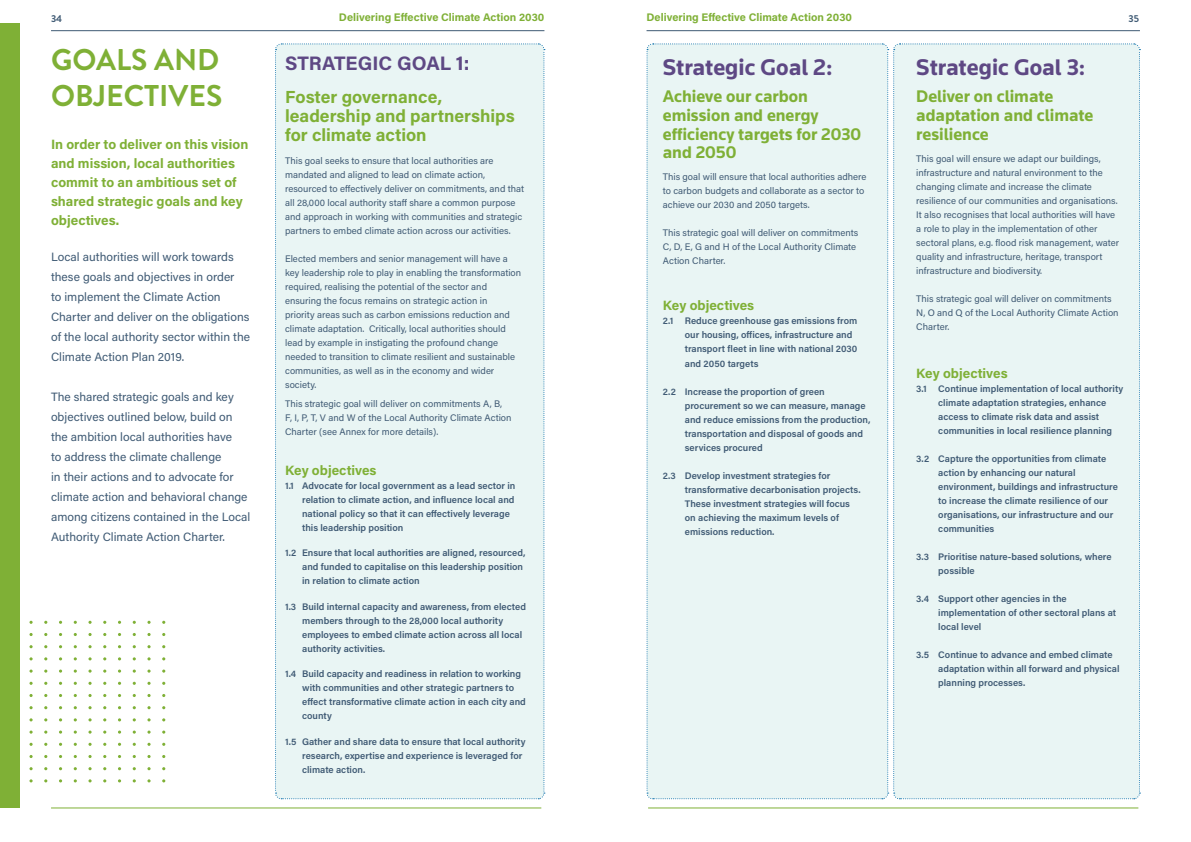
<style>
.page{position:relative;width:1191px;height:842px;background:#fff}
.page>*{position:absolute;margin:0;border:0;box-sizing:border-box;transform-origin:0 0}
.t1{font:700 30px/36px "Brandon Grotesque";color:#7fb036}
.t2{font:700 23.5px "Knowledge";color:#5e4884}
.t3{font:700 19.5px "Acumin Pro";color:#5e4884}
.t4{font:700 17.5px/18.9px "Knowledge";color:#7fb036}
.t5{font:700 17.5px/19px "Acumin Pro";color:#7fb036}
.t6{font:700 13.5px/19px "Acumin Pro";color:#7fb036}
.t7{font:12px/20px "Acumin Pro";color:#3f5a74}
.t8{font:700 11px "Acumin Pro";color:#7fb036}
.t9{font:700 10px "Brandon Grotesque";color:#3f5a74}
.t10{font:600 9.5px/14px "Acumin Pro";color:#3f5a74}
.t11{font:9.5px/14px "Acumin Pro";color:#3f5a74}
</style>
<div class="page">
<div style="left:275px;top:43px;width:270px;height:757px;background:#e9f5f4"></div>
<div style="left:646px;top:43px;width:494px;height:757px;background:#e9f5f4"></div>
<svg style="left:29px;top:621px;width:136px;height:3px"></svg>
<svg style="left:29px;top:633px;width:136px;height:3px"></svg>
<svg style="left:29px;top:645px;width:136px;height:3px"></svg>
<svg style="left:29px;top:657px;width:136px;height:3px"></svg>
<svg style="left:29px;top:669px;width:136px;height:4px"></svg>
<svg style="left:29px;top:682px;width:136px;height:3px"></svg>
<svg style="left:29px;top:694px;width:136px;height:3px"></svg>
<svg style="left:29px;top:706px;width:136px;height:3px"></svg>
<svg style="left:29px;top:718px;width:136px;height:3px"></svg>
<svg style="left:29px;top:730px;width:136px;height:4px"></svg>
<svg style="left:29px;top:743px;width:136px;height:3px"></svg>
<svg style="left:29px;top:755px;width:136px;height:3px"></svg>
<svg style="left:29px;top:767px;width:136px;height:3px"></svg>
<svg style="left:29px;top:779px;width:136px;height:3px"></svg>
<div style="left:0;top:23px;width:20px;height:784px;background:#7fb036"></div>
<hr style="left:51px;top:30px;width:493px;height:1px;background:#3f5a74">
<hr style="left:646px;top:30px;width:494px;height:1px;background:#3f5a74">
<hr style="left:51px;top:807px;width:490px;height:1px;background:#7fb036">
<hr style="left:648px;top:807px;width:490px;height:1px;background:#7fb036">
<p class="t9" style="left:51px;top:11px;width:13px">34</p>
<p class="t8" style="left:339px;top:9px;width:207px">Delivering Effective Climate Action 2030</p>
<p class="t8" style="left:646px;top:9px;width:207px">Delivering Effective Climate Action 2030</p>
<p class="t9" style="left:1128px;top:11px;width:12px">35</p>
<h1 class="t1" style="left:51px;top:43px;width:173px">GOALS AND<br>OBJECTIVES</h1>
<h3 class="t6" style="left:51px;top:134px;width:199px">In order to deliver on this vision and mission, local authorities commit to an ambitious set of shared strategic goals and key objectives.</h3>
<p class="t7" style="left:51px;top:246px;width:201px">Local authorities will work towards these goals and objectives in order<br>to implement the Climate Action Charter and deliver on the obligations of the local authority sector within the Climate Action Plan 2019.</p>
<p class="t7" style="left:51px;top:386px;width:201px">The shared strategic goals and key objectives outlined below, build on the ambition local authorities have<br>to address the climate challenge<br>in their actions and to advocate for climate action and behavioral change among citizens contained in the Local Authority Climate Action Charter.</p>
<h3 class="t3" style="left:285px;top:49px;width:186px">STRATEGIC GOAL 1:</h3>
<h3 class="t5" style="left:285px;top:87px;width:231px">Foster governance, leadership and partnerships for climate action</h3>
<p class="t11" style="left:285px;top:153px;width:240px">This goal seeks to ensure that local authorities are mandated and aligned to lead on climate action, resourced to effectively deliver on commitments, and that all 28,000 local authority staff share a common purpose and approach in working with communities and strategic partners to embed climate action across our activities.</p>
<p class="t11" style="left:285px;top:251px;width:237px">Elected members and senior management will have a key leadership role to play in enabling the transformation required, realising the potential of the sector and ensuring the focus remains on strategic action in<br>priority areas such as carbon emissions reduction and climate adaptation. Critically, local authorities should lead by example in instigating the profound change needed to transition to climate resilient and sustainable communities, as well as in the economy and wider society.</p>
<p class="t11" style="left:285px;top:397px;width:228px">This strategic goal will deliver on commitments A, B,<br>F, I, P, T, V and W of the Local Authority Climate Action<br>Charter (see Annex for more details).</p>
<h3 class="t6" style="left:285px;top:460px;width:93px">Key objectives</h3>
<p class="t10" style="left:302px;top:478px;width:215px;text-indent:-17px">1.1 Advocate for local government as a lead sector in relation to climate action, and influence local and national policy so that it can effectively leverage this leadership position</p>
<p class="t10" style="left:302px;top:546px;width:225px;text-indent:-17px">1.2 Ensure that local authorities are aligned, resourced, and funded to capitalise on this leadership position in relation to climate action</p>
<p class="t10" style="left:302px;top:599px;width:225px;text-indent:-17px">1.3 Build internal capacity and awareness, from elected members through to the 28,000 local authority employees to embed climate action across all local authority activities.</p>
<p class="t10" style="left:302px;top:666px;width:225px;text-indent:-17px">1.4 Build capacity and readiness in relation to working with communities and other strategic partners to effect transformative climate action in each city and county</p>
<p class="t10" style="left:302px;top:734px;width:225px;text-indent:-17px">1.5 Gather and share data to ensure that local authority research, expertise and experience is leveraged for climate action.</p>
<h2 class="t2" style="left:663px;top:53px;width:171px">Strategic Goal 2:</h2>
<h3 class="t4" style="left:663px;top:86px;width:200px">Achieve our carbon emission and energy efficiency targets for 2030 and 2050</h3>
<p class="t11" style="left:663px;top:170px;width:205px">This goal will ensure that local authorities adhere to carbon budgets and collaborate as a sector to achieve our 2030 and 2050 targets.</p>
<p class="t11" style="left:663px;top:226px;width:197px">This strategic goal will deliver on commitments<br>C, D, E, G and H of the Local Authority Climate<br>Action Charter.</p>
<h3 class="t6" style="left:663px;top:296px;width:93px">Key objectives</h3>
<p class="t10" style="left:685px;top:314px;width:174px;text-indent:-22px">2.1 Reduce greenhouse gas emissions from our housing, offices, infrastructure and transport fleet in line with national 2030 and 2050 targets</p>
<p class="t10" style="left:685px;top:384px;width:187px;text-indent:-22px">2.2 Increase the proportion of green procurement so we can measure, manage and reduce emissions from the production, transportation and disposal of goods and services procured</p>
<p class="t10" style="left:685px;top:468px;width:177px;text-indent:-22px">2.3 Develop investment strategies for transformative decarbonisation projects.<br>These investment strategies will focus on achieving the maximum levels of emissions reduction.</p>
<h2 class="t2" style="left:916px;top:53px;width:171px">Strategic Goal 3:</h2>
<h3 class="t4" style="left:916px;top:86px;width:179px">Deliver on climate adaptation and climate resilience</h3>
<p class="t11" style="left:916px;top:151px;width:204px">This goal will ensure we adapt our buildings, infrastructure and natural environment to the changing climate and increase the climate resilience of our communities and organisations.<br>It also recognises that local authorities will have a role to play in the implementation of other sectoral plans, e.g. flood risk management, water quality and infrastructure, heritage, transport infrastructure and biodiversity.</p>
<p class="t11" style="left:916px;top:291px;width:204px">This strategic goal will deliver on commitments<br>N, O and Q of the Local Authority Climate Action<br>Charter.</p>
<h3 class="t6" style="left:916px;top:363px;width:93px">Key objectives</h3>
<p class="t10" style="left:938px;top:381px;width:186px;text-indent:-22px">3.1 Continue implementation of local authority climate adaptation strategies, enhance access to climate risk data and assist communities in local resilience planning</p>
<p class="t10" style="left:938px;top:451px;width:181px;text-indent:-22px">3.2 Capture the opportunities from climate action by enhancing our natural environment, buildings and infrastructure to increase the climate resilience of our organisations, our infrastructure and our communities</p>
<p class="t10" style="left:938px;top:549px;width:175px;text-indent:-22px">3.3 Prioritise nature-based solutions, where possible</p>
<p class="t10" style="left:938px;top:591px;width:179px;text-indent:-22px">3.4 Support other agencies in the implementation of other sectoral plans at local level</p>
<p class="t10" style="left:938px;top:647px;width:183px;text-indent:-22px">3.5 Continue to advance and embed climate adaptation within all forward and physical planning processes.</p>
</div>
